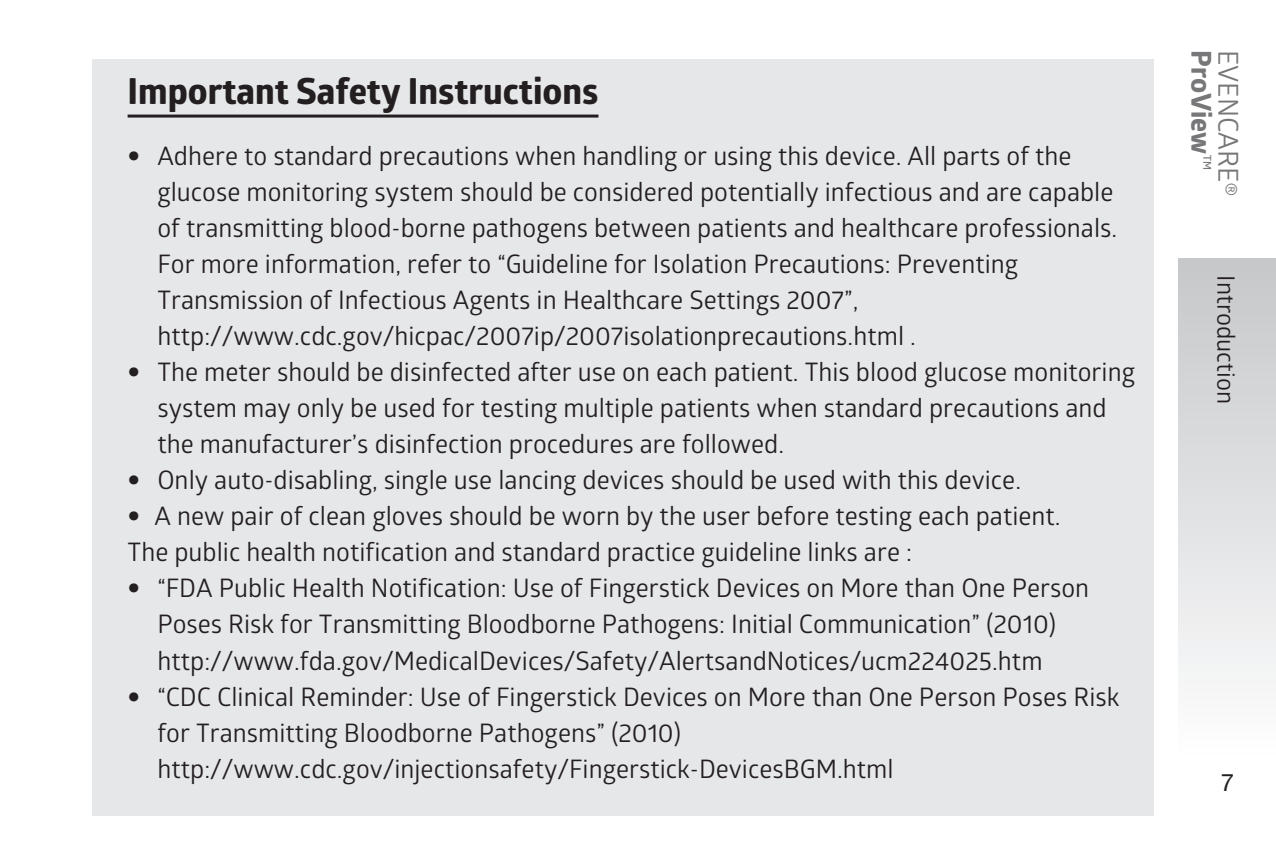
<style>
.page{position:relative;width:1276px;height:851px;background:#fff}
.page>*{position:absolute;margin:0;border:0;box-sizing:border-box;transform-origin:0 0}
.Subhead{font:700 36px "Globerx";color:#231f20}
.t1{font:27.3px "Glober";color:#777779}
.t2{font:700 27.3px "Globerx";color:#777779}
.Bullets_Body_Copy{font:25.5px/36px "Glober";color:#231f20}
.Body_Copy{font:25.5px "Glober";color:#231f20}
.Side_Tag{font:24px "Glober";color:#231f20}
.t3{font:24px "Helvetica Neue LT Std";color:#231f20}
.s1{font-family:"Helvetica Neue LT Std"}
.s2{font-family:"Glober";font-weight:600}
</style>
<div class="page">
<div style="left:1178px;top:258px;width:98px;height:499px;background:linear-gradient(to bottom,#c5c7c9,#fdfdfe)"></div>
<div style="left:92px;top:60px;width:1062px;height:755px;background:#e6e7e9"></div>
<hr style="left:128px;top:114px;width:470px;height:3px;background:#231f20">
<p class="Subhead" style="left:128px;top:65px;width:472px">Important Safety Instructions</p>
<p class="Bullets_Body_Copy" style="left:157px;top:137px;width:961px;text-indent:-30px"><span class="s1">•</span> Adhere to standard precautions when handling or using this device. All parts of the glucose monitoring system should be considered potentially infectious and are capable of transmitting blood-borne pathogens between patients and healthcare professionals.<br>For more information, refer to “Guideline for Isolation Precautions: Preventing Transmission of Infectious Agents in Healthcare Settings 2007”, http://www.cdc.gov/hicpac/2007ip/2007isolationprecautions.html .</p>
<p class="Bullets_Body_Copy" style="left:157px;top:353px;width:979px;text-indent:-30px"><span class="s1">•</span> The meter should be disinfected after use on each patient. This blood glucose monitoring system may only be used for testing multiple patients when standard precautions and the manufacturer’s disinfection procedures are followed.</p>
<p class="Bullets_Body_Copy" style="left:128px;top:461px;width:895px"><span class="s1">•</span> Only auto-disabling, single use lancing devices should be used with this device.</p>
<p class="Bullets_Body_Copy" style="left:128px;top:497px;width:934px"><span class="s1">•</span> A new pair of clean gloves should be worn by the user before testing each patient.</p>
<p class="Body_Copy" style="left:128px;top:534px;width:786px">The public health notification and standard practice guideline links are :</p>
<p class="Bullets_Body_Copy" style="left:157px;top:569px;width:933px;text-indent:-30px"><span class="s1">•</span> “FDA Public Health Notification: Use of Fingerstick Devices on More than One Person<br>Poses Risk for Transmitting Bloodborne Pathogens: Initial Communication” (2010) http://www.fda.gov/MedicalDevices/Safety/AlertsandNotices/ucm224025.htm</p>
<p class="Bullets_Body_Copy" style="left:157px;top:677px;width:963px;text-indent:-30px"><span class="s1">•</span> “CDC Clinical Reminder: Use of Fingerstick Devices on More than One Person Poses Risk for Transmitting Bloodborne Pathogens” (2010) http://www.cdc.gov/injectionsafety/Fingerstick-DevicesBGM.html</p>
<p class="t2" style="left:1221px;top:50px;width:123px;rotate:90deg">ProView<span class="s2">™</span></p>
<p class="t1" style="left:1247px;top:50px;width:148px;rotate:90deg">EVENCARE®</p>
<p class="Side_Tag" style="left:1242px;top:275px;width:130px;rotate:90deg">Introduction</p>
<p class="t3" style="left:1220px;top:768px;width:15px">7</p>
</div>
